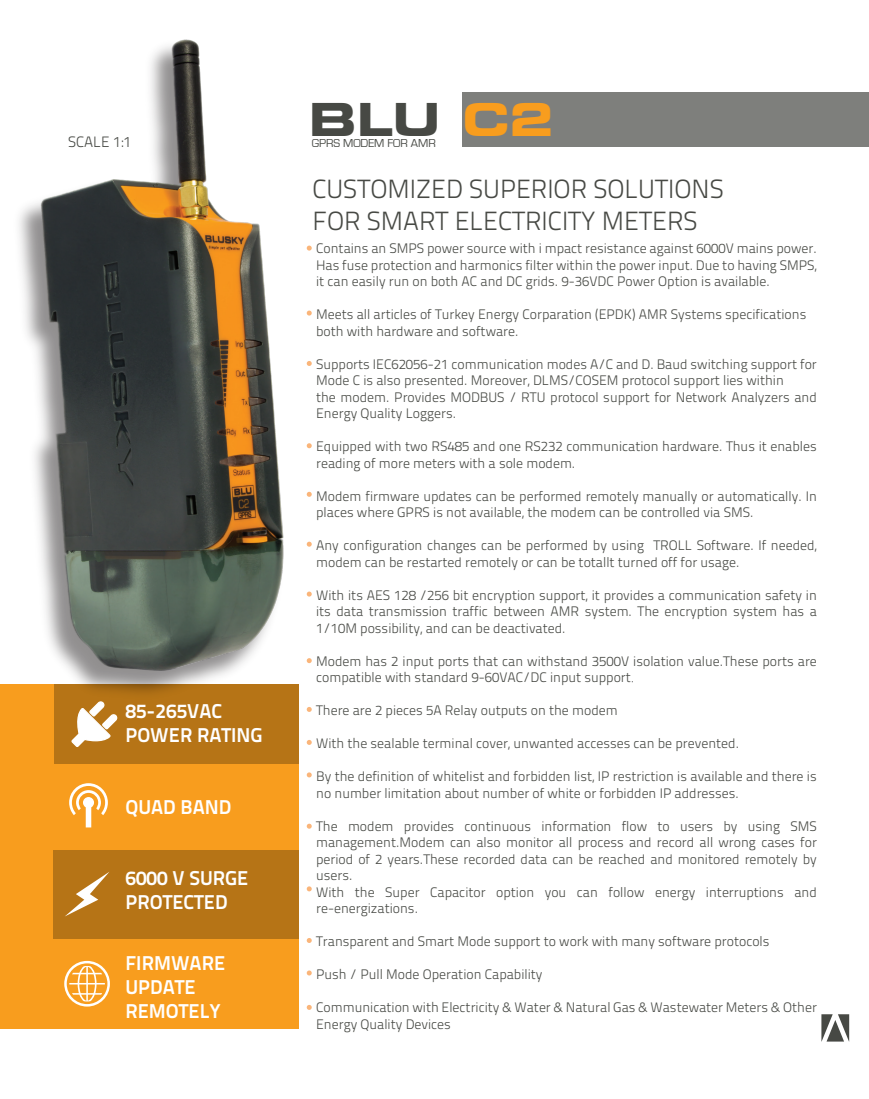
<style>
.page{position:relative;width:869px;height:1099px;background:#fff}
.page>*{position:absolute;margin:0;border:0;box-sizing:border-box;transform-origin:0 0}
.t1{font:700 expanded 45px "Square 721 BT";color:#474944}
.t2{font:700 expanded 45px "Square 721 BT";color:#f89d1e}
.t3{font:300 26.25px/31.5px "Titillium Text 22 L";color:#474944}
.t4{font:700 20px/24px "Titillium Text 22 L";color:#fff}
.t5{font:300 15px "Titillium Text 22 L";color:#474944}
.t6{font:300 13.75px/16.5px "Titillium Text 22 L";color:#474944}
.t7{font:11.88px "Eurostile";color:#474944}
.s1{font-family:"DI Nbek";color:#57585a}
</style>
<div class="page">
<div style="left:0;top:684px;width:298px;height:344px;background:#f89d1e"></div>
<div style="left:54px;top:684px;width:244px;height:80px;background:#b67416"></div>
<div style="left:53px;top:850px;width:245px;height:88px;background:#b67416"></div>
<div style="left:64px;top:960px;width:46px;height:46px;border:2px solid #fff;border-radius:50%"></div>
<svg style="left:69px;top:965px;width:36px;height:36px"></svg>
<svg style="left:71px;top:705px;width:47px;height:42px"></svg>
<svg style="left:65px;top:872px;width:44px;height:44px"></svg>
<svg style="left:69px;top:783px;width:39px;height:44px"></svg>
<svg style="left:821px;top:1014px;width:27px;height:27px"></svg>
<svg style="left:306px;top:707px;width:5px;height:5px"></svg>
<svg style="left:306px;top:740px;width:5px;height:5px"></svg>
<svg style="left:306px;top:772px;width:5px;height:5px"></svg>
<div style="left:462px;top:92px;width:406px;height:55px;background:#7e7f7c"></div>
<svg style="left:306px;top:823px;width:5px;height:5px"></svg>
<svg style="left:306px;top:970px;width:5px;height:5px"></svg>
<svg style="left:306px;top:886px;width:5px;height:5px"></svg>
<svg style="left:306px;top:938px;width:5px;height:4px"></svg>
<svg style="left:306px;top:1004px;width:5px;height:5px"></svg>
<img style="left:78px;top:679px;width:130px;height:26px">
<img style="left:19px;top:39px;width:293px;height:640px">
<p class="t5" style="left:68px;top:131px;width:65px">SCALE 1:1</p>
<h3 class="t4" style="left:125px;top:697px;width:139px">85-265VAC<br>POWER RATING</h3>
<h3 class="t4" style="left:125px;top:794px;width:107px">QUAD BAND</h3>
<h3 class="t4" style="left:125px;top:864px;width:124px">6000 V SURGE<br>PROTECTED</h3>
<h3 class="t4" style="left:125px;top:949px;width:101px">FIRMWARE<br>UPDATE<br>REMOTELY</h3>
<h1 class="t1" style="left:309px;top:93px;width:132px">BLU</h1>
<p class="t7" style="left:311px;top:136px;width:125px">GPRS MODEM FOR AMR</p>
<h1 class="t2" style="left:462px;top:93px;width:93px">C2</h1>
<h2 class="t3" style="left:312px;top:172px;width:412px">CUSTOMIZED SUPERIOR SOLUTIONS<br>FOR SMART ELECTRICITY METERS</h2>
<p class="t6" style="left:316px;top:239px;width:502px;text-align:justify">Contains an SMPS power source with i mpact resistance against 6000V mains power.<br>Has fuse protection and harmonics filter within the power input. Due to having SMPS, it can easily run on both AC and DC grids. 9-36VDC Power Option is available.</p>
<p class="t6" style="left:316px;top:305px;width:491px">Meets all articles of Turkey Energy Corparation (EPDK) AMR Systems specifications both with hardware and software.</p>
<p class="t6" style="left:316px;top:355px;width:502px">Supports IEC62056-21 communication modes A/C and D. Baud switching support for Mode C is also presented. Moreover, DLMS/COSEM protocol support lies within<br>the modem. Provides MODBUS / RTU protocol support for Network Analyzers and Energy Quality Loggers.</p>
<p class="t6" style="left:316px;top:437px;width:502px">Equipped with two RS485 and one RS232 communication hardware. Thus it enables reading of more meters with a sole modem.</p>
<p class="t6" style="left:316px;top:487px;width:502px">Modem firmware updates can be performed remotely manually or automatically. In places where GPRS is not available, the modem can be controlled via SMS.</p>
<p class="t6" style="left:316px;top:536px;width:502px">Any configuration changes can be performed by using TROLL Software. If needed, modem can be restarted remotely or can be totallt turned off for usage.</p>
<p class="t6" style="left:316px;top:586px;width:502px;text-align:justify">With its AES 128 /256 bit encryption support, it provides a communication safety in its data transmission traffic between AMR system. The encryption system has a 1/10M possibility, and can be deactivated.</p>
<p class="t6" style="left:316px;top:652px;width:502px">Modem has 2 input ports that can withstand 3500V isolation value.These ports are compatible with standard 9-60VAC/DC input support<span class="s1">.</span></p>
<p class="t6" style="left:316px;top:701px;width:303px">There are 2 pieces 5A Relay outputs on the modem</p>
<p class="t6" style="left:316px;top:734px;width:424px">With the sealable terminal cover, unwanted accesses can be prevented.</p>
<p class="t6" style="left:316px;top:767px;width:502px">By the definition of whitelist and forbidden list, IP restriction is available and there is no number limitation about number of white or forbidden IP addresses.</p>
<p class="t6" style="left:316px;top:817px;width:502px">The modem provides continuous information flow to users by using SMS management.Modem can also monitor all process and record all wrong cases for period of 2 years.These recorded data can be reached and monitored remotely by users.<br>With the Super Capacitor option you can follow energy interruptions and re-energizations.</p>
<p class="t6" style="left:316px;top:932px;width:454px">Transparent and Smart Mode support to work with many software protocols</p>
<p class="t6" style="left:316px;top:965px;width:228px">Push / Pull Mode Operation Capability</p>
<p class="t6" style="left:316px;top:998px;width:502px">Communication with Electricity &amp; Water &amp; Natural Gas &amp; Wastewater Meters &amp; Other<br>Energy Quality Devices</p>
</div>
